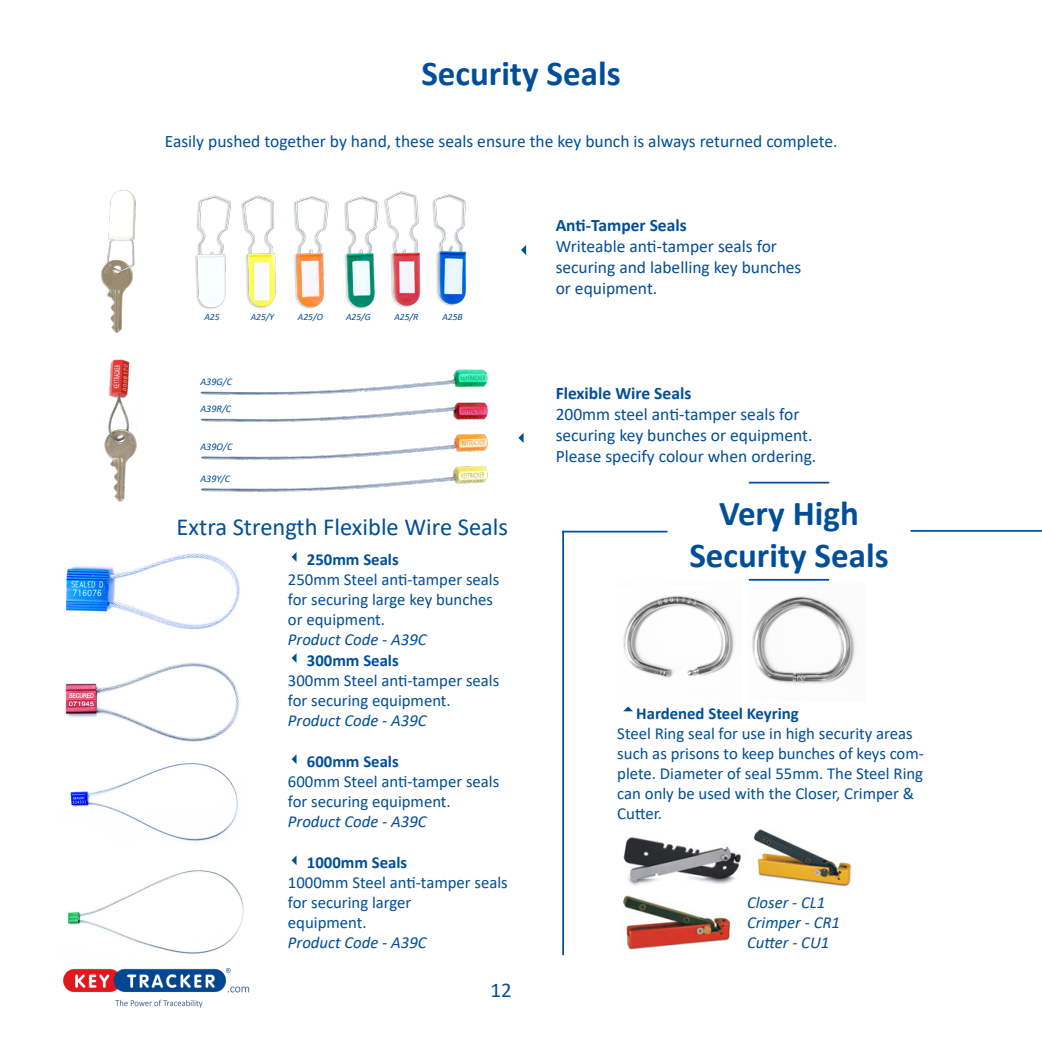
<style>
.page{position:relative;width:1042px;height:1042px;background:#fff}
.page>*{position:absolute;margin:0;border:0;box-sizing:border-box;transform-origin:0 0}
.t1{font:700 35px "Calibri";color:#014e99}
.t2{font:24.5px "Calibri";color:#014e99}
.t3{font:21px "Calibri";color:#014e99}
.t4{font:17.5px/21px "Calibri";color:#014e99}
.t5{font:700 17.5px "Calibri";color:#014e99}
.t6{font:16.8px/20.1px "Calibri";color:#014e99}
.t7{font:italic 16.8px "Calibri";color:#014e99}
.t8{font:700 16.8px "Calibri";color:#014e99}
.t9{font:italic 10.15px "Calibri";color:#014e99}
.t10{font:italic 9.45px "Calibri";color:#014e99}
</style>
<div class="page">
<hr style="left:1041px;top:0;width:1px;height:1042px;background:#014e99">
<img style="left:63px;top:968px;width:187px;height:40px">
<img style="left:195px;top:191px;width:272px;height:118px">
<img style="left:200px;top:369px;width:288px;height:123px">
<svg style="left:521px;top:245px;width:5px;height:10px"></svg>
<svg style="left:518px;top:433px;width:5px;height:10px"></svg>
<img style="left:101px;top:190px;width:35px;height:143px">
<img style="left:104px;top:359px;width:33px;height:143px">
<hr style="left:749px;top:482px;width:80px;height:1px;background:#014e99">
<hr style="left:749px;top:579px;width:80px;height:2px;background:#014e99">
<hr style="left:562px;top:531px;width:2px;height:424px;background:#014e99">
<hr style="left:562px;top:531px;width:105px;height:1px;background:#014e99">
<hr style="left:910px;top:530px;width:132px;height:2px;background:#014e99">
<img style="left:65px;top:553px;width:175px;height:77px">
<img style="left:65px;top:662px;width:175px;height:80px">
<img style="left:70px;top:763px;width:168px;height:78px">
<img style="left:67px;top:870px;width:177px;height:84px">
<svg style="left:623px;top:706px;width:10px;height:5px"></svg>
<svg style="left:292px;top:856px;width:4px;height:9px"></svg>
<svg style="left:292px;top:755px;width:4px;height:9px"></svg>
<svg style="left:292px;top:653px;width:4px;height:10px"></svg>
<svg style="left:292px;top:552px;width:4px;height:10px"></svg>
<img style="left:623px;top:596px;width:112px;height:82px">
<img style="left:752px;top:596px;width:104px;height:88px">
<img style="left:623px;top:829px;width:229px;height:58px">
<img style="left:623px;top:895px;width:108px;height:55px">
<p class="t1" style="left:421px;top:49px;width:201px">Security Seals</p>
<p class="t4" style="left:165px;top:130px;width:674px">Easily pushed together by hand, these seals ensure the key bunch is always returned complete.</p>
<p class="t10" style="left:204px;top:310px;width:17px">A25</p>
<p class="t10" style="left:251px;top:310px;width:25px">A25/Y</p>
<p class="t10" style="left:298px;top:310px;width:27px">A25/O</p>
<p class="t10" style="left:346px;top:310px;width:26px">A25/G</p>
<p class="t10" style="left:394px;top:310px;width:26px">A25/R</p>
<p class="t10" style="left:442px;top:310px;width:22px">A25B</p>
<p class="t9" style="left:200px;top:374px;width:33px">A39G/C</p>
<p class="t9" style="left:200px;top:402px;width:32px">A39R/C</p>
<p class="t9" style="left:200px;top:440px;width:33px">A39O/C</p>
<p class="t9" style="left:200px;top:472px;width:31px">A39Y/C</p>
<p class="t5" style="left:556px;top:213px;width:133px">Anti-Tamper Seals</p>
<p class="t4" style="left:556px;top:235px;width:247px">Writeable anti-tamper seals for securing and labelling key bunches or equipment.</p>
<p class="t5" style="left:556px;top:381px;width:137px">Flexible Wire Seals</p>
<p class="t4" style="left:556px;top:403px;width:262px">200mm steel anti-tamper seals for securing key bunches or equipment.<br>Please specify colour when ordering.</p>
<p class="t1" style="left:719px;top:488px;width:141px">Very High</p>
<p class="t1" style="left:689px;top:530px;width:201px">Security Seals</p>
<p class="t2" style="left:176px;top:510px;width:333px">Extra Strength Flexible Wire Seals</p>
<p class="t8" style="left:307px;top:547px;width:93px">250mm Seals</p>
<p class="t6" style="left:288px;top:568px;width:213px">250mm Steel anti-tamper seals for securing large key bunches or equipment.</p>
<p class="t7" style="left:288px;top:628px;width:140px">Product Code - A39C</p>
<p class="t8" style="left:307px;top:648px;width:93px">300mm Seals</p>
<p class="t6" style="left:288px;top:670px;width:213px">300mm Steel anti-tamper seals for securing equipment.</p>
<p class="t7" style="left:288px;top:709px;width:140px">Product Code - A39C</p>
<p class="t8" style="left:636px;top:701px;width:164px">Hardened Steel Keyring</p>
<p class="t6" style="left:617px;top:723px;width:308px">Steel Ring seal for use in high security areas such as prisons to keep bunches of keys com&shy;plete. Diameter of seal 55mm. The Steel Ring can only be used with the Closer, Crimper &amp; Cutter.</p>
<p class="t8" style="left:307px;top:749px;width:93px">600mm Seals</p>
<p class="t6" style="left:288px;top:771px;width:213px">600mm Steel anti-tamper seals for securing equipment.</p>
<p class="t7" style="left:288px;top:810px;width:140px">Product Code - A39C</p>
<p class="t8" style="left:307px;top:850px;width:102px">1000mm Seals</p>
<p class="t6" style="left:288px;top:872px;width:221px">1000mm Steel anti-tamper seals for securing larger</p>
<p class="t6" style="left:288px;top:912px;width:80px">equipment.</p>
<p class="t7" style="left:288px;top:931px;width:140px">Product Code - A39C</p>
<p class="t7" style="left:747px;top:890px;width:80px">Closer - CL1</p>
<p class="t7" style="left:747px;top:910px;width:94px">Crimper - CR1</p>
<p class="t7" style="left:747px;top:931px;width:84px">Cutter - CU1</p>
<p class="t3" style="left:490px;top:975px;width:23px">12</p>
</div>
